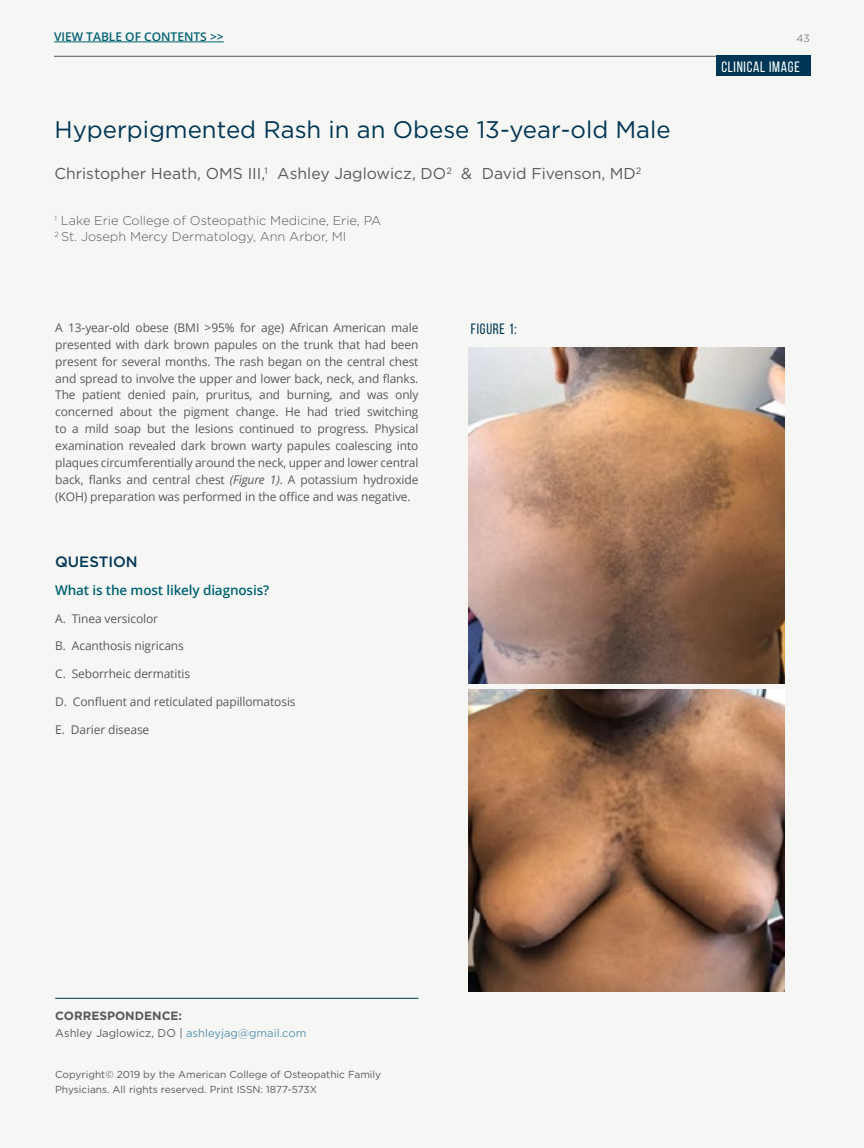
<style>
.page{position:relative;width:864px;height:1148px;background:#f6f7f4}
.page>*{position:absolute;margin:0;border:0;box-sizing:border-box;transform-origin:0 0}
.t1{font:24px "Gotham";color:#003655}
.t2{font:15.75px "Gotham";color:#58595b}
.t3{font:15px "Bebas Neue";letter-spacing:.05em;color:#fff}
.t4{font:500 15px "Gotham";color:#003655}
.t5{font:15px "Bebas Neue";letter-spacing:.05em;color:#003655}
.t6{font:600 13.5px "Open Sans";letter-spacing:-.01em;color:#006272}
.t7{font:300 12.75px/15.3px "Gotham";color:#58595b}
.t8{font:12px/16.8px "Open Sans";letter-spacing:-.01em;color:#58595b;text-align:justify}
.t9{font:600 12px "Open Sans";color:#006272}
.t10{font:700 12px "Gotham";color:#58595b}
.t11{font:11.25px "Gotham";color:#58595b}
.t12{font:300 10.5px "Gotham";color:#58595b}
.t13{font:10.2px/15px "Gotham";color:#58595b}
.s1{font-style:italic}
.s2{color:#5a91b1}
</style>
<div class="page">
<hr style="left:54px;top:56px;width:756px;height:1px;background:#58595b">
<div style="left:716px;top:55px;width:95px;height:21px;background:#003655"></div>
<hr style="left:55px;top:998px;width:364px;height:1px;background:#003655">
<img style="left:468px;top:347px;width:317px;height:337px">
<img style="left:468px;top:690px;width:317px;height:301px">
<hr style="left:54px;top:42px;width:170px;height:1px;background:#006272">
<p class="t9" style="left:54px;top:28px;width:171px">VIEW TABLE OF CONTENTS &gt;&gt;</p>
<h1 class="t1" style="left:54px;top:116px;width:618px">Hyperpigmented Rash in an Obese 13-year-old Male</h1>
<h2 class="t2" style="left:54px;top:165px;width:588px">Christopher Heath, OMS III,<sup>1</sup> Ashley Jaglowicz, DO<sup>2</sup> &amp; David Fivenson, MD<sup>2</sup></h2>
<p class="t7" style="left:54px;top:213px;width:328px"><sup>1</sup> Lake Erie College of Osteopathic Medicine, Erie, PA<br><sup>2</sup> St. Joseph Mercy Dermatology, Ann Arbor, MI</p>
<p class="t8" style="left:55px;top:319px;width:365px">A 13-year-old obese (BMI &gt;95% for age) African American male presented with dark brown papules on the trunk that had been present for several months. The rash began on the central chest and spread to involve the upper and lower back, neck, and flanks.<br>The patient denied pain, pruritus, and burning, and was only concerned about the pigment change. He had tried switching to a mild soap but the lesions continued to progress. Physical examination revealed dark brown warty papules coalescing into plaques circumferentially around the neck, upper and lower central back, flanks and central chest <span class="s1">(Figure 1)</span>. A potassium hydroxide (KOH) preparation was performed in the office and was negative.</p>
<p class="t4" style="left:55px;top:553px;width:84px">QUESTION</p>
<p class="t6" style="left:55px;top:581px;width:216px">What is the most likely diagnosis?</p>
<p class="t8" style="left:55px;top:609px;width:104px">A. Tinea versicolor</p>
<p class="t8" style="left:55px;top:637px;width:130px">B. Acanthosis nigricans</p>
<p class="t8" style="left:55px;top:665px;width:136px">C. Seborrheic dermatitis</p>
<p class="t8" style="left:55px;top:692px;width:242px">D. Confluent and reticulated papillomatosis</p>
<p class="t8" style="left:55px;top:720px;width:96px">E. Darier disease</p>
<p class="t5" style="left:471px;top:321px;width:48px">FIGURE 1:</p>
<p class="t12" style="left:797px;top:33px;width:15px">43</p>
<p class="t3" style="left:721px;top:58px;width:80px">CLINICAL IMAGE</p>
<p class="t10" style="left:55px;top:1009px;width:128px">CORRESPONDENCE:</p>
<p class="t11" style="left:55px;top:1026px;width:253px">Ashley Jaglowicz, DO | <span class="s2">ashleyjag@gmail.com</span></p>
<p class="t13" style="left:55px;top:1067px;width:328px">Copyright© 2019 by the American College of Osteopathic Family<br>Physicians. All rights reserved. Print ISSN: 1877-573X</p>
</div>
